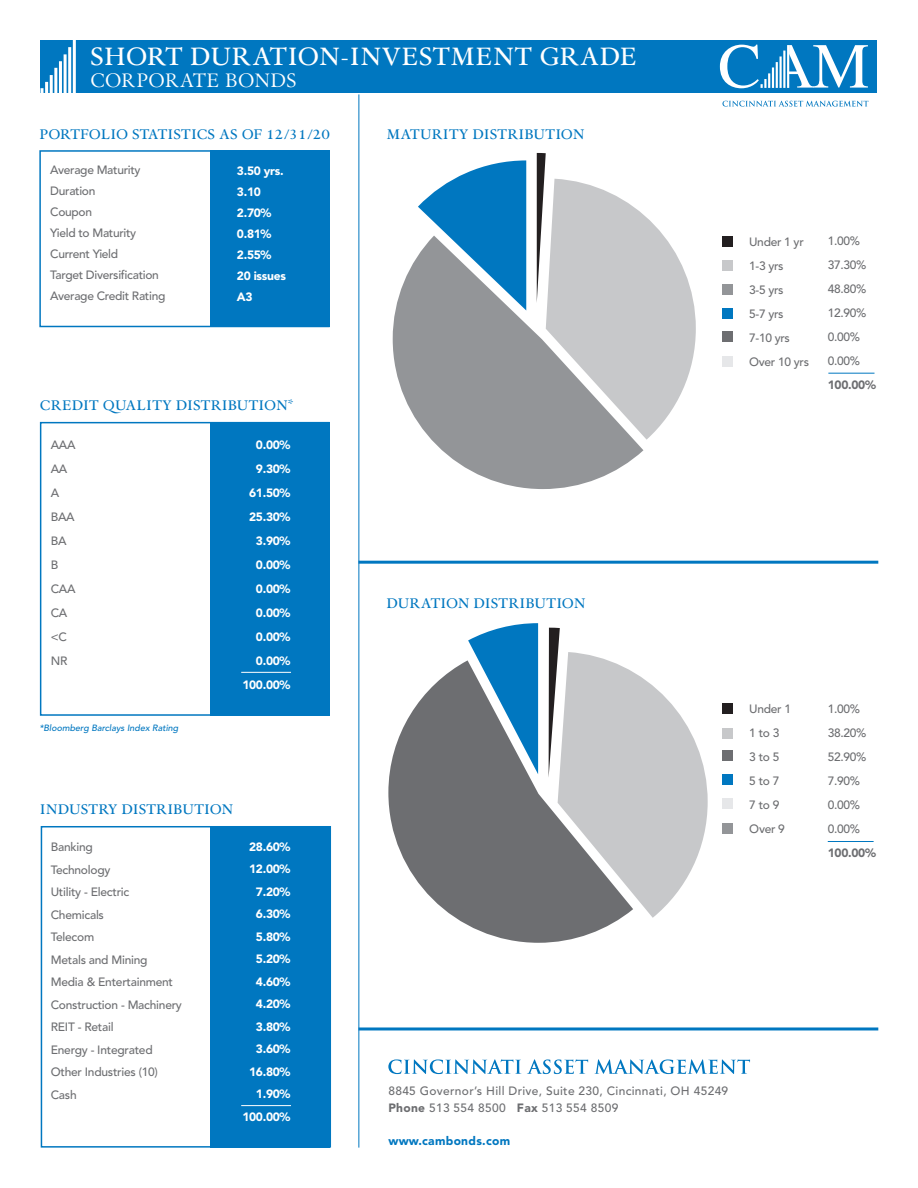
<style>
.page{position:relative;width:918px;height:1188px;background:#fff}
.page>*{position:absolute;margin:0;border:0;box-sizing:border-box;transform-origin:0 0}
.t1{font:700 27px "Augereau";letter-spacing:.05em;color:#fff}
.t2{font:21px "Augereau";letter-spacing:.05em;color:#fff}
.t3{font:700 15px "Augereau";letter-spacing:.05em;color:#0077c0}
.t4{font:700 15px "Augereau";letter-spacing:.03em;color:#0077c0}
.t5{font:500 12px "Avenir";letter-spacing:-.02em;color:#6d6e71}
.t6{font:900 12px/21px "Avenir";letter-spacing:-.025em;color:#fff}
.t7{font:500 12px/16.5px "Avenir";letter-spacing:.025em;color:#6d6e71}
.t8{font:900 12px "Avenir";letter-spacing:.025em;color:#0077c0}
.t9{font:900 12px "Avenir";letter-spacing:-.025em;color:#6d6e71}
.t10{font:italic 500 9px "Avenir";color:#0077c0}
.s1{font-weight:900}
</style>
<div class="page">
<div style="left:39px;top:150px;width:291px;height:177px;border:2px solid #0077c0"></div>
<div style="left:40px;top:422px;width:290px;height:294px;border:2px solid #0077c0"></div>
<div style="left:210px;top:151px;width:120px;height:176px;background:#0077c0"></div>
<div style="left:210px;top:827px;width:120px;height:321px;background:#0077c0"></div>
<div style="left:210px;top:422px;width:120px;height:294px;background:#0077c0"></div>
<div style="left:41px;top:826px;width:290px;height:322px;border:2px solid #0077c0"></div>
<svg style="left:388px;top:1059px;width:362px;height:15px"></svg>
<hr style="left:358px;top:94px;width:1px;height:1054px;background:#0077c0">
<hr style="left:358px;top:561px;width:520px;height:3px;background:#0077c0">
<hr style="left:358px;top:1027px;width:520px;height:3px;background:#0077c0">
<div style="left:41px;top:40px;width:836px;height:53px;background:#0077c0"></div>
<hr style="left:73px;top:39px;width:3px;height:55px;background:#fff">
<hr style="left:68px;top:47px;width:3px;height:47px;background:#fff">
<hr style="left:64px;top:54px;width:3px;height:40px;background:#fff">
<hr style="left:59px;top:61px;width:3px;height:33px;background:#fff">
<hr style="left:54px;top:68px;width:3px;height:26px;background:#fff">
<hr style="left:50px;top:75px;width:3px;height:19px;background:#fff">
<svg style="left:41px;top:82px;width:7px;height:11px"></svg>
<svg style="left:789px;top:45px;width:79px;height:43px"></svg>
<hr style="left:787px;top:45px;width:2px;height:43px;background:#fff">
<hr style="left:783px;top:51px;width:2px;height:37px;background:#fff">
<hr style="left:780px;top:56px;width:2px;height:32px;background:#fff">
<hr style="left:776px;top:62px;width:2px;height:26px;background:#fff">
<hr style="left:772px;top:67px;width:2px;height:21px;background:#fff">
<svg style="left:720px;top:45px;width:50px;height:43px"></svg>
<svg style="left:722px;top:101px;width:147px;height:6px"></svg>
<hr style="left:241px;top:672px;width:50px;height:1px;background:#fff">
<hr style="left:241px;top:1105px;width:50px;height:1px;background:#fff">
<div style="left:723px;top:704px;width:10px;height:10px;background:#231f20"></div>
<div style="left:723px;top:775px;width:10px;height:10px;background:#0077c0"></div>
<div style="left:723px;top:728px;width:10px;height:10px;background:#c7c8ca"></div>
<div style="left:723px;top:750px;width:10px;height:10px;background:#6d6e71"></div>
<div style="left:723px;top:799px;width:10px;height:10px;background:#e6e7e9"></div>
<div style="left:723px;top:823px;width:10px;height:10px;background:#939598"></div>
<hr style="left:828px;top:841px;width:46px;height:1px;background:#0077c0">
<svg style="left:468px;top:623px;width:70px;height:37px"></svg>
<svg style="left:549px;top:628px;width:159px;height:290px"></svg>
<svg style="left:388px;top:660px;width:245px;height:283px;fill:#6d6e71"></svg>
<div style="left:723px;top:236px;width:10px;height:10px;background:#231f20"></div>
<div style="left:723px;top:308px;width:10px;height:10px;background:#0077c0"></div>
<div style="left:723px;top:260px;width:10px;height:10px;background:#c7c8ca"></div>
<div style="left:723px;top:284px;width:10px;height:10px;background:#939598"></div>
<div style="left:723px;top:331px;width:10px;height:10px;background:#6d6e71"></div>
<div style="left:723px;top:356px;width:10px;height:10px;background:#e6e7e9"></div>
<hr style="left:828px;top:373px;width:47px;height:1px;background:#0077c0">
<svg style="left:418px;top:160px;width:108px;height:76px"></svg>
<svg style="left:537px;top:153px;width:159px;height:287px"></svg>
<svg style="left:393px;top:236px;width:250px;height:253px;fill:#939598"></svg>
<p class="t1" style="left:91px;top:40px;width:547px">SHORT DURATION-INVESTMENT GRADE</p>
<p class="t2" style="left:91px;top:68px;width:207px">CORPORATE BONDS</p>
<p class="t3" style="left:40px;top:125px;width:291px">PORTFOLIO STATISTICS AS OF 12/31/20</p>
<p class="t3" style="left:387px;top:125px;width:199px">MATURITY DISTRIBUTION</p>
<p class="t5" style="left:50px;top:163px;width:92px">Average Maturity</p>
<p class="t5" style="left:50px;top:184px;width:47px">Duration</p>
<p class="t5" style="left:50px;top:205px;width:43px">Coupon</p>
<p class="t5" style="left:50px;top:226px;width:88px">Yield to Maturity</p>
<p class="t5" style="left:50px;top:247px;width:69px">Current Yield</p>
<p class="t5" style="left:50px;top:268px;width:110px">Target Diversification</p>
<p class="t5" style="left:50px;top:289px;width:117px">Average Credit Rating</p>
<p class="t6" style="left:237px;top:160px;width:48px">3.50 yrs.</p>
<p class="t6" style="left:237px;top:181px;width:50px">3.10<br>2.70%<br>0.81%<br>2.55%<br>20 issues</p>
<p class="t6" style="left:237px;top:286px;width:17px">A3</p>
<p class="t3" style="left:40px;top:397px;width:256px">CREDIT QUALITY DISTRIBUTION*</p>
<p class="t5" style="left:51px;top:438px;width:26px">AAA</p>
<p class="t5" style="left:51px;top:462px;width:18px">AA</p>
<p class="t5" style="left:51px;top:486px;width:10px">A</p>
<p class="t5" style="left:51px;top:510px;width:25px">BAA</p>
<p class="t5" style="left:51px;top:534px;width:17px">BA</p>
<p class="t5" style="left:51px;top:558px;width:9px">B</p>
<p class="t5" style="left:51px;top:582px;width:26px">CAA</p>
<p class="t5" style="left:51px;top:606px;width:18px">CA</p>
<p class="t5" style="left:51px;top:630px;width:18px">&lt;C</p>
<p class="t5" style="left:51px;top:654px;width:18px">NR</p>
<p class="t10" style="left:39px;top:722px;width:141px">*Bloomberg Barclays Index Rating</p>
<p class="t6" style="left:256px;top:434px;width:36px">0.00%</p>
<p class="t6" style="left:256px;top:458px;width:36px">9.30%</p>
<p class="t6" style="left:249px;top:482px;width:43px">61.50%</p>
<p class="t6" style="left:249px;top:506px;width:43px">25.30%</p>
<p class="t6" style="left:256px;top:530px;width:36px">3.90%</p>
<p class="t6" style="left:256px;top:554px;width:36px">0.00%</p>
<p class="t6" style="left:256px;top:578px;width:36px">0.00%</p>
<p class="t6" style="left:256px;top:602px;width:36px">0.00%</p>
<p class="t6" style="left:256px;top:626px;width:36px">0.00%</p>
<p class="t6" style="left:256px;top:650px;width:36px">0.00%</p>
<p class="t6" style="left:242px;top:674px;width:50px">100.00%</p>
<p class="t3" style="left:40px;top:800px;width:194px">INDUSTRY DISTRIBUTION</p>
<p class="t5" style="left:51px;top:840px;width:44px">Banking</p>
<p class="t5" style="left:51px;top:862px;width:61px">Technology</p>
<p class="t5" style="left:51px;top:885px;width:80px">Utility - Electric</p>
<p class="t5" style="left:51px;top:907px;width:55px">Chemicals</p>
<p class="t5" style="left:51px;top:930px;width:45px">Telecom</p>
<p class="t5" style="left:51px;top:952px;width:98px">Metals and Mining</p>
<p class="t5" style="left:51px;top:975px;width:124px">Media &amp; Entertainment</p>
<p class="t5" style="left:51px;top:997px;width:133px">Construction - Machinery</p>
<p class="t5" style="left:51px;top:1020px;width:64px">REIT - Retail</p>
<p class="t5" style="left:51px;top:1042px;width:103px">Energy - Integrated</p>
<p class="t5" style="left:51px;top:1065px;width:109px">Other Industries (10)</p>
<p class="t5" style="left:51px;top:1087px;width:27px">Cash</p>
<p class="t6" style="left:249px;top:836px;width:43px">28.60%</p>
<p class="t6" style="left:249px;top:858px;width:43px">12.00%</p>
<p class="t6" style="left:256px;top:881px;width:36px">7.20%</p>
<p class="t6" style="left:256px;top:903px;width:36px">6.30%</p>
<p class="t6" style="left:256px;top:926px;width:36px">5.80%</p>
<p class="t6" style="left:256px;top:948px;width:36px">5.20%</p>
<p class="t6" style="left:256px;top:971px;width:36px">4.60%</p>
<p class="t6" style="left:256px;top:993px;width:36px">4.20%</p>
<p class="t6" style="left:256px;top:1016px;width:36px">3.80%</p>
<p class="t6" style="left:256px;top:1038px;width:36px">3.60%</p>
<p class="t6" style="left:249px;top:1061px;width:43px">16.80%</p>
<p class="t6" style="left:256px;top:1083px;width:36px">1.90%</p>
<p class="t6" style="left:242px;top:1106px;width:50px">100.00%</p>
<p class="t4" style="left:387px;top:594px;width:200px">DURATION DISTRIBUTION</p>
<p class="t7" style="left:388px;top:1083px;width:341px">8845 Governor’s Hill Drive, Suite 230, Cincinnati, OH 45249<br><span class="s1">Phone</span> 513 554 8500 <span class="s1">Fax</span> 513 554 8509</p>
<p class="t8" style="left:388px;top:1133px;width:123px">www.cambonds.com</p>
<p class="t5" style="left:749px;top:235px;width:56px">Under 1 yr</p>
<p class="t5" style="left:749px;top:259px;width:36px">1-3 yrs</p>
<p class="t5" style="left:749px;top:283px;width:36px">3-5 yrs</p>
<p class="t5" style="left:749px;top:307px;width:36px">5-7 yrs</p>
<p class="t5" style="left:749px;top:331px;width:42px">7-10 yrs</p>
<p class="t5" style="left:749px;top:355px;width:61px">Over 10 yrs</p>
<p class="t5" style="left:828px;top:234px;width:34px">1.00%</p>
<p class="t5" style="left:828px;top:258px;width:40px">37.30%</p>
<p class="t5" style="left:828px;top:282px;width:40px">48.80%</p>
<p class="t5" style="left:828px;top:306px;width:40px">12.90%</p>
<p class="t5" style="left:828px;top:330px;width:34px">0.00%</p>
<p class="t5" style="left:828px;top:354px;width:34px">0.00%</p>
<p class="t9" style="left:828px;top:378px;width:50px">100.00%</p>
<p class="t5" style="left:749px;top:702px;width:43px">Under 1</p>
<p class="t5" style="left:749px;top:726px;width:32px">1 to 3</p>
<p class="t5" style="left:749px;top:750px;width:32px">3 to 5</p>
<p class="t5" style="left:749px;top:774px;width:32px">5 to 7</p>
<p class="t5" style="left:749px;top:798px;width:32px">7 to 9</p>
<p class="t5" style="left:749px;top:822px;width:37px">Over 9</p>
<p class="t5" style="left:828px;top:702px;width:34px">1.00%</p>
<p class="t5" style="left:828px;top:726px;width:40px">38.20%</p>
<p class="t5" style="left:828px;top:750px;width:40px">52.90%</p>
<p class="t5" style="left:828px;top:774px;width:34px">7.90%</p>
<p class="t5" style="left:828px;top:798px;width:34px">0.00%</p>
<p class="t5" style="left:828px;top:822px;width:34px">0.00%</p>
<p class="t9" style="left:828px;top:845px;width:50px">100.00%</p>
</div>
